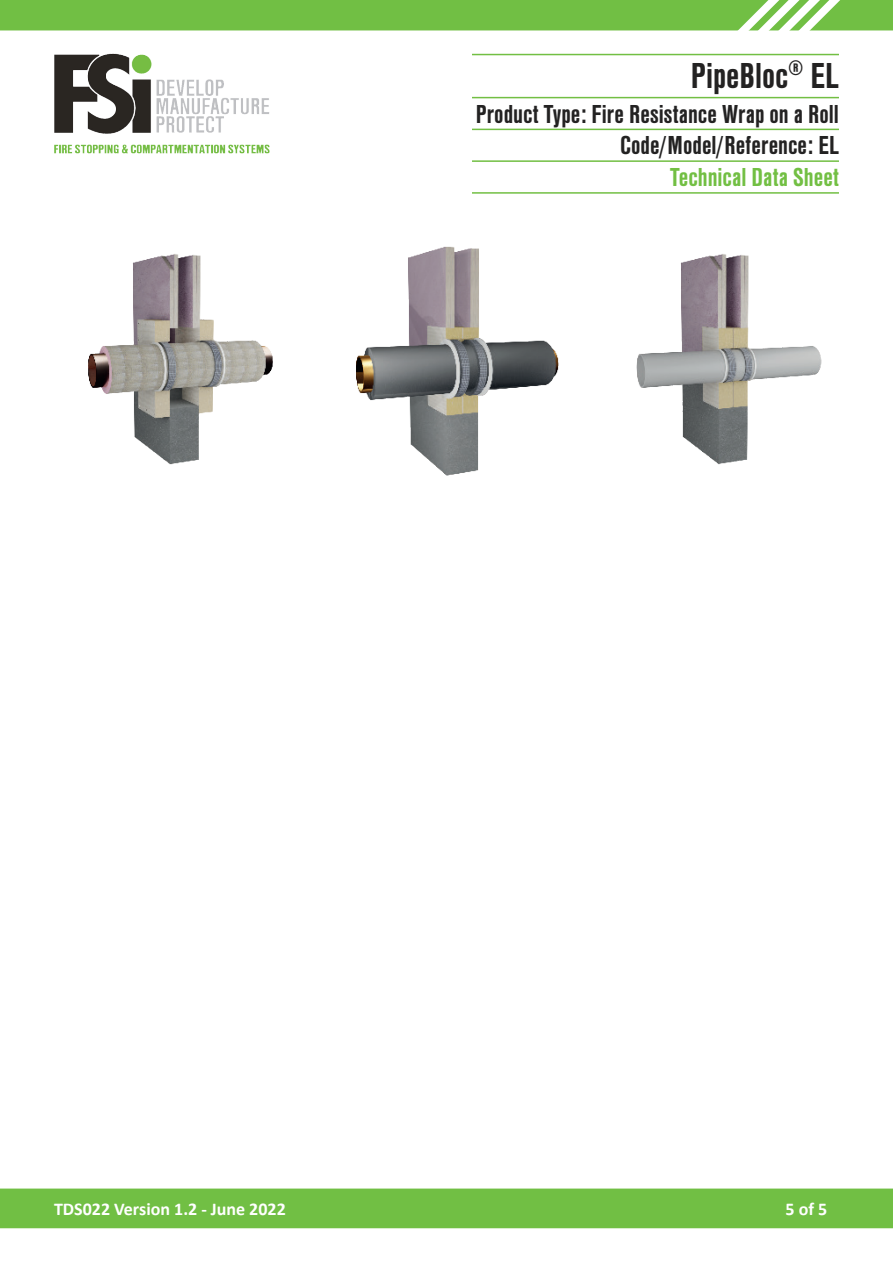
<style>
.page{position:relative;width:893px;height:1263px;background:#fff}
.page>*{position:absolute;margin:0;border:0;box-sizing:border-box;transform-origin:0 0}
.t1{font:700 37.5px "Nimbus San Con";color:#232222}
.t2{font:700 27px "Nimbus San Con";color:#232222}
.t3{font:700 27px "Nimbus San Con";color:#72bf43}
.t4{font:700 18px "Calibri";color:#fff}
</style>
<div class="page">
<div style="left:0;top:1188px;width:893px;height:40px;background:#71bf44"></div>
<hr style="left:472px;top:129px;width:367px;height:1px;background:#72bf43">
<hr style="left:472px;top:97px;width:367px;height:1px;background:#72bf43">
<hr style="left:472px;top:54px;width:367px;height:1px;background:#72bf43">
<img style="left:54px;top:53px;width:216px;height:101px">
<hr style="left:472px;top:160px;width:367px;height:2px;background:#72bf43">
<hr style="left:472px;top:192px;width:367px;height:2px;background:#72bf43">
<svg style="left:0;top:0;width:893px;height:31px;background:#7ac350"></svg>
<img style="left:88px;top:254px;width:185px;height:211px">
<img style="left:356px;top:246px;width:203px;height:230px">
<img style="left:636px;top:254px;width:186px;height:211px">
<h1 class="t1" style="left:691px;top:55px;width:150px">PipeBloc<sup>®</sup> EL</h1>
<p class="t2" style="left:476px;top:99px;width:365px">Product Type: Fire Resistance Wrap on a Roll</p>
<p class="t2" style="left:620px;top:131px;width:220px">Code/Model/Reference: EL</p>
<p class="t3" style="left:670px;top:162px;width:170px">Technical Data Sheet</p>
<p class="t4" style="left:54px;top:1196px;width:233px">TDS022 Version 1.2 - June 2022</p>
<p class="t4" style="left:786px;top:1196px;width:43px">5 of 5</p>
</div>
